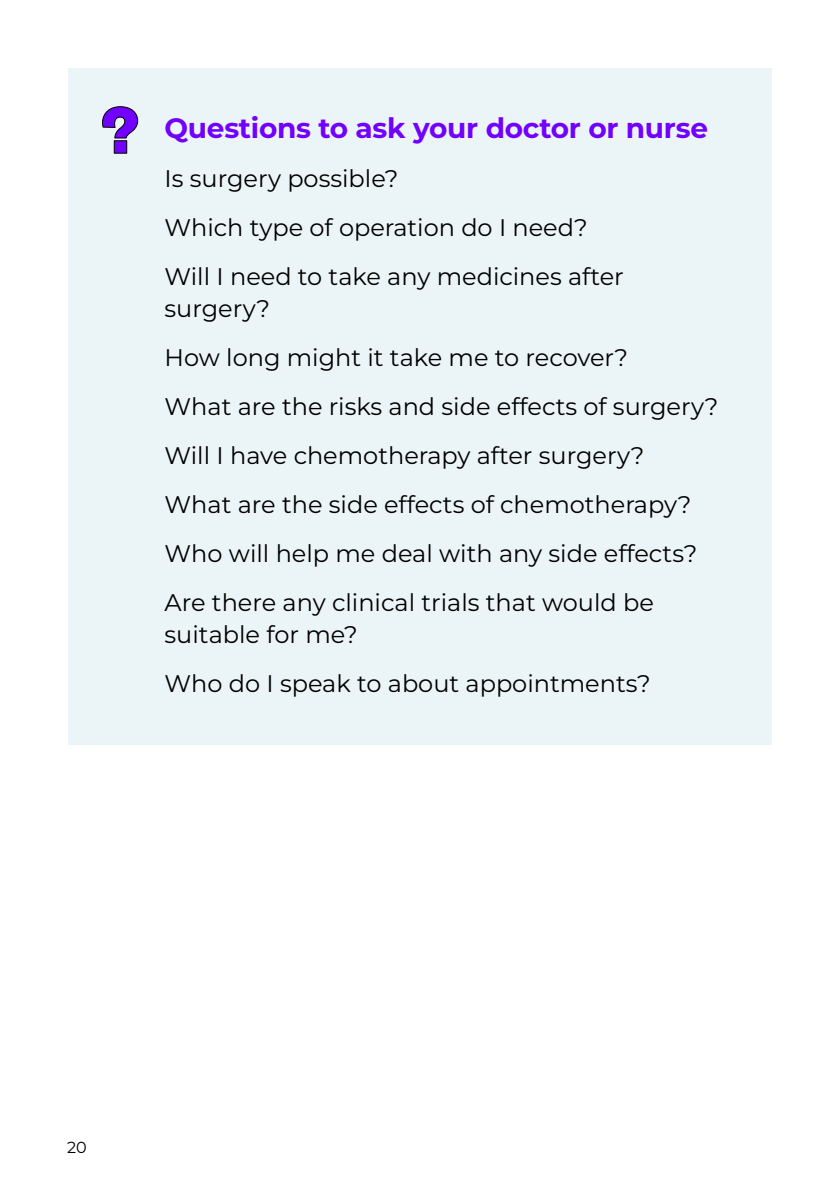
<style>
.page{position:relative;width:840px;height:1191px;background:#fff}
.page>*{position:absolute;margin:0;border:0;box-sizing:border-box;transform-origin:0 0}
.t1{font:700 28px "Montserrat";letter-spacing:-.01em;color:#7200ff}
.t2{font:24px/49px "Montserrat";color:#000}
.t3{font:16px "Montserrat";color:#000}
</style>
<div class="page">
<div style="left:68px;top:68px;width:703px;height:677px;background:#ebf4f6"></div>
<svg style="left:102px;top:106px;width:36px;height:48px"></svg>
<p class="t1" style="left:164px;top:108px;width:544px">Questions to ask your doctor or nurse</p>
<p class="t2" style="left:164px;top:153px;width:460px">Is surgery possible?<br>Which type of operation do I need?<br>Will I need to take any medicines after</p>
<p class="t2" style="left:164px;top:283px;width:555px">surgery?<br>How long might it take me to recover?<br>What are the risks and side effects of surgery?<br>Will I have chemotherapy after surgery?<br>What are the side effects of chemotherapy?<br>Who will help me deal with any side effects?<br>Are there any clinical trials that would be</p>
<p class="t2" style="left:164px;top:609px;width:487px">suitable for me?<br>Who do I speak to about appointments?</p>
<p class="t3" style="left:67px;top:1135px;width:21px">20</p>
</div>
